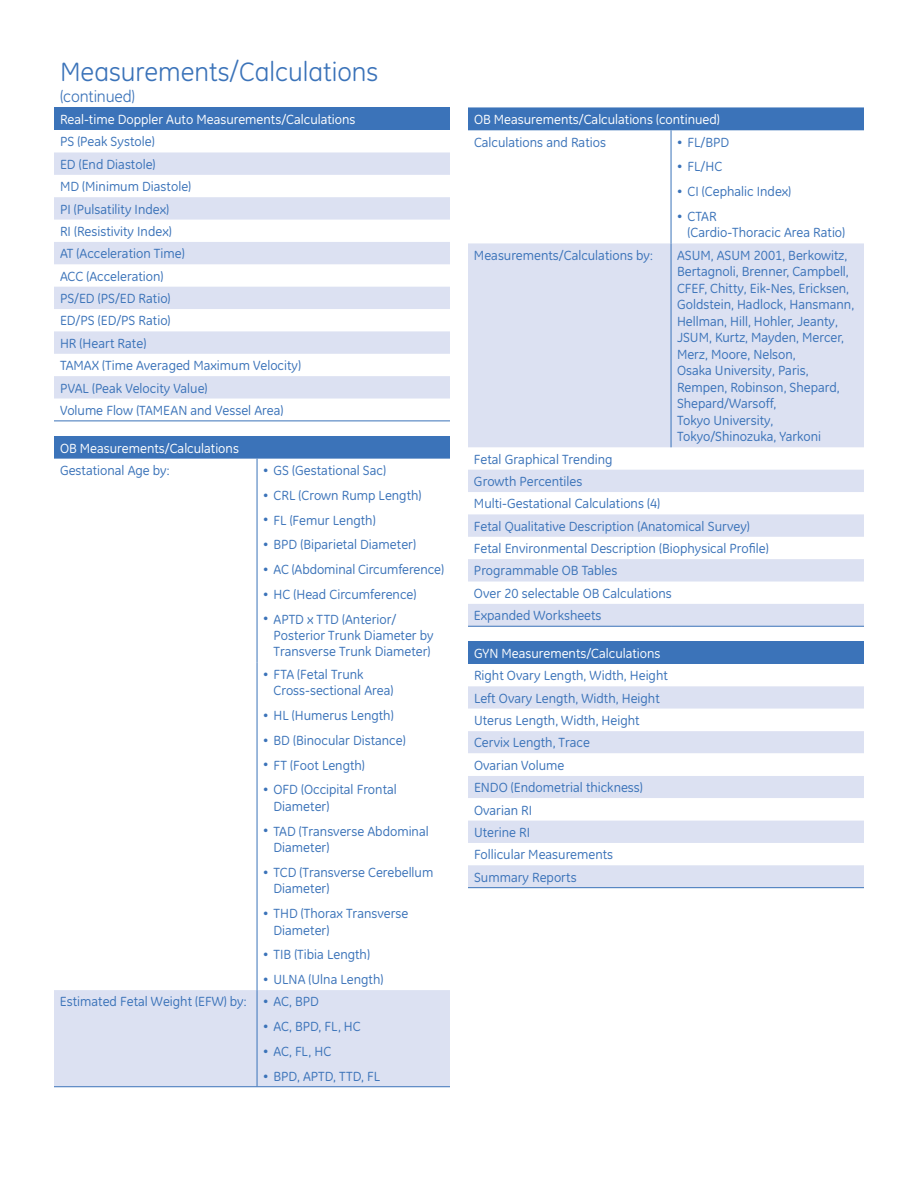
<style>
.page{position:relative;width:918px;height:1188px;background:#fff}
.page>*{position:absolute;margin:0;border:0;box-sizing:border-box;transform-origin:0 0}
.t1{font:27px "GE Inspira";color:#3b73b9}
.t2{font:16.5px "GE Inspira";letter-spacing:-.01em;color:#3b73b9}
.t3{font:13.5px/22.4px "GE Inspira Book Alt";color:#3b73b9}
.t4{font:13.5px "GE Inspira Book Alt";color:#fff}
.s1{font-size:11.25px}
</style>
<div class="page">
<svg style="left:54px;top:107px;width:396px;height:314px"></svg>
<div style="left:54px;top:108px;width:396px;height:22px;background:#3b73b9"></div>
<svg style="left:54px;top:152px;width:396px;height:247px;fill:#dce1f2"></svg>
<hr style="left:54px;top:421px;width:396px;height:1px;background:#3b73b9">
<div style="left:54px;top:436px;width:396px;height:23px;background:#3b73b9"></div>
<div style="left:54px;top:990px;width:396px;height:96px;background:#dce1f2"></div>
<hr style="left:257px;top:459px;width:1px;height:204px;background:#3b73b9">
<hr style="left:257px;top:663px;width:1px;height:327px;background:#3b73b9">
<hr style="left:257px;top:990px;width:1px;height:96px;background:#3b73b9">
<hr style="left:54px;top:1086px;width:203px;height:1px;background:#3b73b9">
<hr style="left:257px;top:1086px;width:193px;height:1px;background:#3b73b9">
<div style="left:468px;top:108px;width:396px;height:22px;background:#3b73b9"></div>
<svg style="left:468px;top:243px;width:396px;height:383px;fill:#dce1f2"></svg>
<hr style="left:468px;top:626px;width:203px;height:1px;background:#3b73b9">
<hr style="left:671px;top:626px;width:193px;height:1px;background:#3b73b9">
<hr style="left:671px;top:130px;width:1px;height:113px;background:#3b73b9">
<hr style="left:671px;top:243px;width:1px;height:204px;background:#3b73b9">
<div style="left:468px;top:642px;width:396px;height:22px;background:#3b73b9"></div>
<svg style="left:468px;top:686px;width:396px;height:23px;background:#dde2f2"></svg>
<svg style="left:468px;top:731px;width:396px;height:90px"></svg>
<svg style="left:468px;top:821px;width:396px;height:66px"></svg>
<hr style="left:468px;top:887px;width:396px;height:1px;background:#3b73b9">
<h1 class="t1" style="left:60px;top:56px;width:320px">Measurements/Calculations</h1>
<p class="t2" style="left:60px;top:87px;width:77px">(continued)</p>
<p class="t4" style="left:60px;top:112px;width:297px">Real-time Doppler Auto Measurements/Calculations</p>
<p class="t3" style="left:60px;top:131px;width:242px">PS (Peak Systole)<br>ED (End Diastole)<br>MD (Minimum Diastole)<br>PI (Pulsatility Index)<br>RI (Resistivity Index)<br>AT (Acceleration Time)<br>ACC (Acceleration)<br>PS/ED (PS/ED Ratio)<br>ED/PS (ED/PS Ratio)<br>HR (Heart Rate)<br>TAMAX (Time Averaged Maximum Velocity)<br>PVAL (Peak Velocity Value)<br>Volume Flow (TAMEAN and Vessel Area)</p>
<p class="t4" style="left:60px;top:440px;width:180px">OB Measurements/Calculations</p>
<p class="t3" style="left:60px;top:459px;width:111px">Gestational Age by:</p>
<p class="t3" style="left:263px;top:459px;width:124px"><span class="s1">•</span> GS (Gestational Sac)</p>
<p class="t3" style="left:263px;top:484px;width:160px"><span class="s1">•</span> CRL (Crown Rump Length)</p>
<p class="t3" style="left:263px;top:509px;width:114px"><span class="s1">•</span> FL (Femur Length)</p>
<p class="t3" style="left:263px;top:533px;width:154px"><span class="s1">•</span> BPD (Biparietal Diameter)</p>
<p class="t3" style="left:263px;top:558px;width:182px"><span class="s1">•</span> AC (Abdominal Circumference)</p>
<p class="t3" style="left:263px;top:583px;width:155px"><span class="s1">•</span> HC (Head Circumference)</p>
<p class="t3" style="left:274px;top:611px;width:162px;line-height:16.5px;text-indent:-10px"><span class="s1">•</span> APTD x TTD (Anterior/<br>Posterior Trunk Diameter by<br>Transverse Trunk Diameter)</p>
<p class="t3" style="left:274px;top:666px;width:121px;line-height:16.5px;text-indent:-10px"><span class="s1">•</span> FTA (Fetal Trunk<br>Cross-sectional Area)</p>
<p class="t3" style="left:263px;top:704px;width:132px"><span class="s1">•</span> HL (Humerus Length)</p>
<p class="t3" style="left:263px;top:729px;width:144px"><span class="s1">•</span> BD (Binocular Distance)</p>
<p class="t3" style="left:263px;top:754px;width:103px"><span class="s1">•</span> FT (Foot Length)</p>
<p class="t3" style="left:274px;top:781px;width:125px;line-height:16.5px;text-indent:-10px"><span class="s1">•</span> OFD (Occipital Frontal<br>Diameter)</p>
<p class="t3" style="left:274px;top:823px;width:157px;line-height:16.5px;text-indent:-10px"><span class="s1">•</span> TAD (Transverse Abdominal<br>Diameter)</p>
<p class="t3" style="left:274px;top:864px;width:161px;line-height:16.5px;text-indent:-10px"><span class="s1">•</span> TCD (Transverse Cerebellum<br>Diameter)</p>
<p class="t3" style="left:274px;top:905px;width:136px;line-height:16.5px;text-indent:-10px"><span class="s1">•</span> THD (Thorax Transverse<br>Diameter)</p>
<p class="t3" style="left:263px;top:944px;width:108px"><span class="s1">•</span> TIB (Tibia Length)</p>
<p class="t3" style="left:60px;top:968px;width:325px;text-indent:203px"><span class="s1">•</span> ULNA (Ulna Length)<br>Estimated Fetal Weight (EFW) by: <span class="s1">•</span> AC, BPD</p>
<p class="t3" style="left:263px;top:1015px;width:99px"><span class="s1">•</span> AC, BPD, FL, HC</p>
<p class="t3" style="left:263px;top:1040px;width:70px"><span class="s1">•</span> AC, FL, HC</p>
<p class="t3" style="left:263px;top:1065px;width:119px"><span class="s1">•</span> BPD, APTD, TTD, FL</p>
<p class="t4" style="left:474px;top:112px;width:247px">OB Measurements/Calculations (continued)</p>
<p class="t3" style="left:474px;top:131px;width:134px">Calculations and Ratios</p>
<p class="t3" style="left:677px;top:131px;width:54px"><span class="s1">•</span> FL/BPD</p>
<p class="t3" style="left:677px;top:156px;width:47px"><span class="s1">•</span> FL/HC</p>
<p class="t3" style="left:677px;top:180px;width:116px"><span class="s1">•</span> CI (Cephalic Index)</p>
<p class="t3" style="left:688px;top:208px;width:159px;line-height:16.5px;text-indent:-10px"><span class="s1">•</span> CTAR<br>(Cardio-Thoracic Area Ratio)</p>
<p class="t3" style="left:474px;top:244px;width:180px">Measurements/Calculations by:</p>
<p class="t3" style="left:677px;top:247px;width:179px;line-height:16.5px">ASUM, ASUM 2001, Berkowitz,<br>Bertagnoli, Brenner, Campbell,<br>CFEF, Chitty, Eik-Nes, Ericksen,<br>Goldstein, Hadlock, Hansmann,<br>Hellman, Hill, Hohler, Jeanty,<br>JSUM, Kurtz, Mayden, Mercer,<br>Merz, Moore, Nelson,<br>Osaka University, Paris,<br>Rempen, Robinson, Shepard,<br>Shepard/Warsoff,<br>Tokyo University,<br>Tokyo/Shinozuka, Yarkoni</p>
<p class="t3" style="left:474px;top:448px;width:296px">Fetal Graphical Trending<br>Growth Percentiles<br>Multi-Gestational Calculations (4)<br>Fetal Qualitative Description (Anatomical Survey)<br>Fetal Environmental Description (Biophysical Profile)<br>Programmable OB Tables<br>Over 20 selectable OB Calculations<br>Expanded Worksheets</p>
<p class="t4" style="left:474px;top:646px;width:188px">GYN Measurements/Calculations</p>
<p class="t3" style="left:474px;top:665px;width:195px">Right Ovary Length, Width, Height<br>Left Ovary Length, Width, Height<br>Uterus Length, Width, Height<br>Cervix Length, Trace<br>Ovarian Volume<br>ENDO (Endometrial thickness)<br>Ovarian RI<br>Uterine RI<br>Follicular Measurements<br>Summary Reports</p>
</div>
